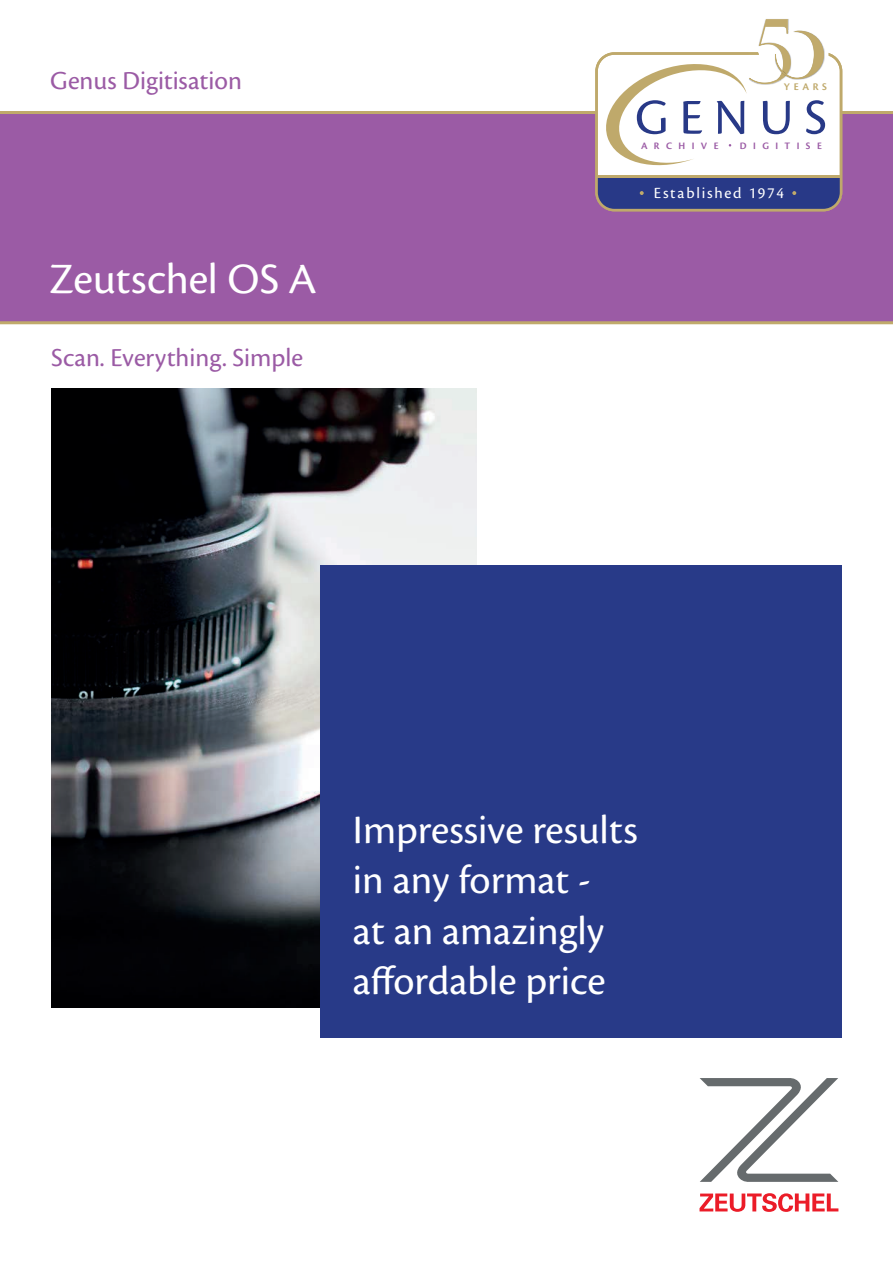
<style>
.page{position:relative;width:893px;height:1263px;background:#fff}
.page>*{position:absolute;margin:0;border:0;box-sizing:border-box;transform-origin:0 0}
.t1{font:45px "Cronos Pro";letter-spacing:-.005em;color:#fff}
.t2{font:42px/50.4px "Cronos Pro";color:#fff}
.t3{font:27px "Cronos Pro";color:#9b5ba5}
.t4{font:16.2px "Cronos Pro";letter-spacing:.11em;color:#fff}
.t5{font:600 10.65px "Cronos Pro";color:#bfa96b}
.t6{font:600 10.2px "Cronos Pro";color:#9b5ba5}
</style>
<div class="page">
<div style="left:0;top:113px;width:893px;height:210px;background:#9b5ba5"></div>
<hr style="left:0;top:112px;width:893px;height:2px;background:#c0aa6b">
<svg style="left:595px;top:19px;width:247px;height:192px"></svg>
<hr style="left:0;top:321px;width:893px;height:3px;background:#c0aa6b">
<svg style="left:700px;top:1078px;width:138px;height:104px"></svg>
<svg style="left:699px;top:1193px;width:139px;height:19px"></svg>
<img style="left:51px;top:388px;width:425px;height:620px">
<div style="left:321px;top:566px;width:521px;height:471px;background:#283a88"></div>
<p class="t3" style="left:50px;top:65px;width:193px">Genus Digitisation</p>
<p class="t1" style="left:49px;top:253px;width:269px">Zeutschel OS A</p>
<p class="t3" style="left:51px;top:342px;width:254px">Scan. Everything. Simple</p>
<p class="t5" style="left:784px;top:80px;width:45px">Y E A R S</p>
<p class="t6" style="left:641px;top:140px;width:79px">A R C H I V E</p>
<p class="t6" style="left:740px;top:140px;width:83px">D I G I T I S E</p>
<p class="t4" style="left:654px;top:183px;width:132px">Established 1974</p>
<p class="t2" style="left:353px;top:805px;width:286px">Impressive results in any format -<br>at an amazingly affordable price</p>
</div>
